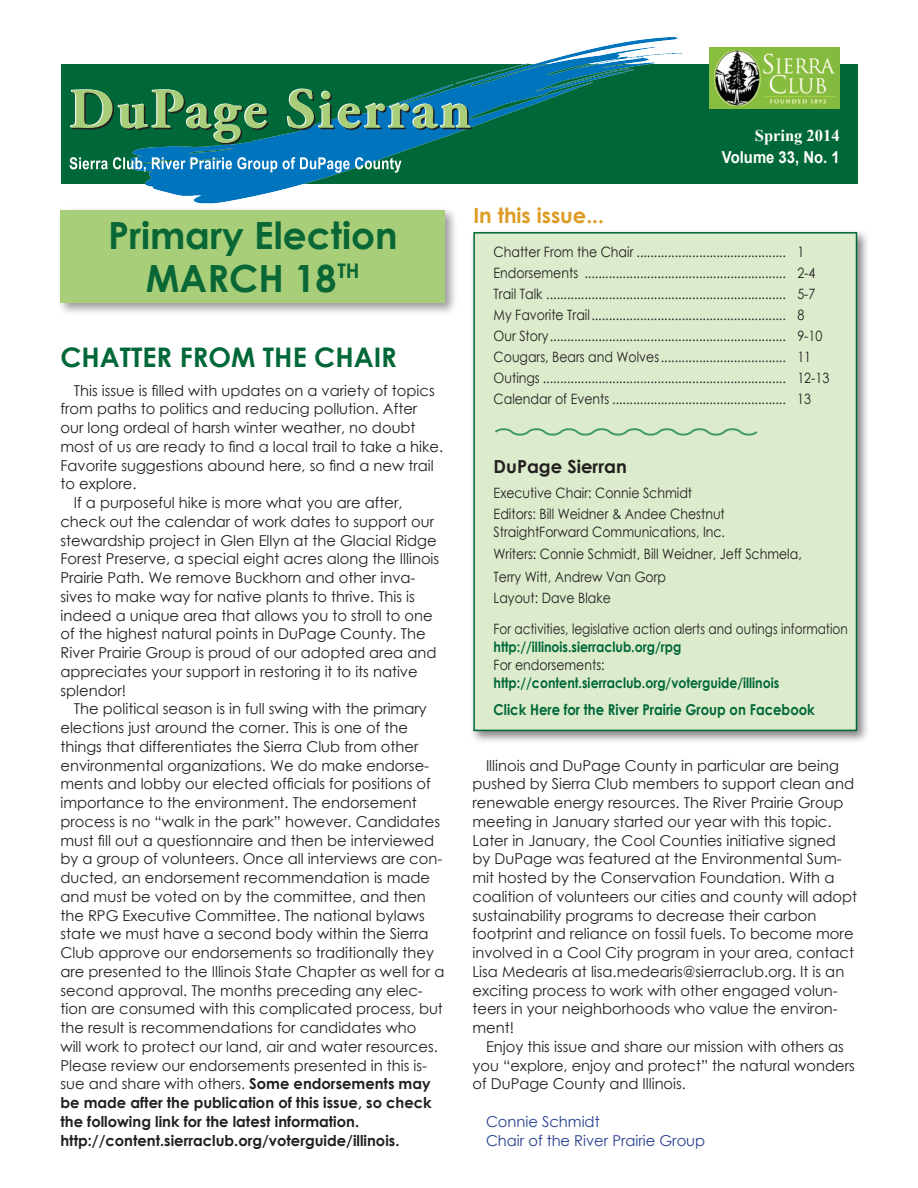
<style>
.page{position:relative;width:918px;height:1188px;background:#fff}
.page>*{position:absolute;margin:0;border:0;box-sizing:border-box;transform-origin:0 0}
.t1{font:700 37.5px/43.5px "Century Gothic";color:#086735;text-align:center}
.t2{font:700 27px "Century Gothic";color:#006838}
.t3{font:700 21px "Century Gothic";color:#dc9c25}
.t4{font:700 18px "Century Gothic";color:#231f20}
.t5{font:700 16.5px "Arial";color:#fff;scale:.9 1}
.t6{font:700 16.5px "Times New Roman";color:#fff}
.t7{font:15px/18.8px "Century Gothic";color:#231f20}
.t8{font:700 15px "Century Gothic";color:#231f20}
.t9{font:700 15px "Century Gothic";color:#006838;scale:.88 1}
.t10{font:15px/18.8px "Century Gothic";color:#253f8e}
.t11{font:14.25px/21px "Century Gothic";color:#231f20;scale:.88 1}
.t12{font:14.25px "Century Gothic";color:#231f20;scale:.85 1}
.t13{font:700 14.25px "Century Gothic";color:#006737;scale:.88 1}
.t14{font:700 14.25px "Century Gothic";color:#006838;scale:.88 1}
.s1{font-weight:700}
</style>
<div class="page">
<div style="left:61px;top:64px;width:796px;height:120px;background:#006838"></div>
<img style="left:132px;top:37px;width:551px;height:167px">
<svg style="left:70px;top:89px;width:402px;height:55px"></svg>
<svg style="left:69px;top:157px;width:614px;height:16px"></svg>
<img style="left:710px;top:48px;width:129px;height:61px">
<div style="left:57px;top:206px;width:402px;height:110px;background:#231f20;opacity:.44"></div>
<div style="left:60px;top:210px;width:385px;height:93px;background:#a8ce7a"></div>
<div style="left:470px;top:228px;width:400px;height:516px;background:#231f20;opacity:.55"></div>
<div style="left:473px;top:232px;width:384px;height:499px;background:#dcebcc;border:2px solid #006838"></div>
<svg style="left:495px;top:428px;width:263px;height:8px"></svg>
<h1 class="t1" style="left:108px;top:212px;width:291px">Primary Election<br>March 18<sup>th</sup></h1>
<h2 class="t2" style="left:60px;top:337px;width:18px">CHATT</h2>
<h2 class="t2" style="left:143px;top:337px;width:192px">ER FROM TH E CHA</h2>
<h2 class="t2" style="left:374px;top:337px;width:22px">IR</h2>
<p class="t7" style="left:74px;top:381px;width:362px">This issue is filled with updates on a variety of topics</p>
<p class="t7" style="left:60px;top:399px;width:358px">from paths to politics and reducing pollution. After</p>
<p class="t7" style="left:60px;top:418px;width:357px">our long ordeal of harsh winter weather, no doubt</p>
<p class="t7" style="left:60px;top:437px;width:384px">most of us are ready to find a local trail to take a hike.</p>
<p class="t7" style="left:60px;top:456px;width:375px">Favorite suggestions abound here, so find a new trail</p>
<p class="t7" style="left:60px;top:474px;width:77px">to explore.</p>
<p class="t7" style="left:74px;top:493px;width:330px">If a purposeful hike is more what you are after,</p>
<p class="t7" style="left:60px;top:512px;width:375px">check out the calendar of work dates to support our</p>
<p class="t7" style="left:60px;top:531px;width:378px">stewardship project in Glen Ellyn at the Glacial Ridge</p>
<p class="t7" style="left:60px;top:549px;width:380px">Forest Preserve, a special eight acres along the Illinois</p>
<p class="t7" style="left:60px;top:568px;width:356px">Prairie Path. We remove Buckhorn and other inva-</p>
<p class="t7" style="left:60px;top:587px;width:356px">sives to make way for native plants to thrive. This is</p>
<p class="t7" style="left:60px;top:606px;width:374px">indeed a unique area that allows you to stroll to one</p>
<p class="t7" style="left:60px;top:624px;width:367px">of the highest natural points in DuPage County. The</p>
<p class="t7" style="left:60px;top:643px;width:377px">River Prairie Group is proud of our adopted area and</p>
<p class="t7" style="left:60px;top:662px;width:359px">appreciates your support in restoring it to its native</p>
<p class="t7" style="left:60px;top:681px;width:67px">splendor!</p>
<p class="t7" style="left:74px;top:699px;width:354px">The political season is in full swing with the primary</p>
<p class="t7" style="left:60px;top:718px;width:349px">elections just around the corner. This is one of the</p>
<p class="t7" style="left:60px;top:737px;width:359px">things that differentiates the Sierra Club from other</p>
<p class="t7" style="left:60px;top:756px;width:370px">environmental organizations. We do make endorse-</p>
<p class="t7" style="left:60px;top:774px;width:372px">ments and lobby our elected officials for positions of</p>
<p class="t7" style="left:60px;top:793px;width:358px">importance to the environment. The endorsement</p>
<p class="t7" style="left:60px;top:812px;width:381px">process is no “walk in the park” however. Candidates</p>
<p class="t7" style="left:60px;top:831px;width:375px">must fill out a questionnaire and then be interviewed</p>
<p class="t7" style="left:60px;top:849px;width:383px">by a group of volunteers. Once all interviews are con-</p>
<p class="t7" style="left:60px;top:868px;width:371px">ducted, an endorsement recommendation is made</p>
<p class="t7" style="left:60px;top:887px;width:367px">and must be voted on by the committee, and then</p>
<p class="t7" style="left:60px;top:906px;width:366px">the RPG Executive Committee. The national bylaws</p>
<p class="t7" style="left:60px;top:924px;width:370px">state we must have a second body within the Sierra</p>
<p class="t7" style="left:60px;top:943px;width:375px">Club approve our endorsements so traditionally they</p>
<p class="t7" style="left:60px;top:962px;width:386px">are presented to the Illinois State Chapter as well for a</p>
<p class="t7" style="left:60px;top:981px;width:364px">second approval. The months preceding any elec-</p>
<p class="t7" style="left:60px;top:999px;width:384px">tion are consumed with this complicated process, but</p>
<p class="t7" style="left:60px;top:1018px;width:358px">the result is recommendations for candidates who</p>
<p class="t7" style="left:60px;top:1037px;width:379px">will work to protect our land, air and water resources.</p>
<p class="t7" style="left:60px;top:1056px;width:368px">Please review our endorsements presented in this is-</p>
<p class="t7" style="left:60px;top:1074px;width:372px">sue and share with others. <span class="s1">Some endorsements may</span></p>
<p class="t8" style="left:60px;top:1091px;width:373px">be made after the publication of this issue, so check</p>
<p class="t8" style="left:60px;top:1110px;width:300px">the following link for the latest information.</p>
<p class="t8" style="left:60px;top:1129px;width:340px">http://content.sierraclub.org/voterguide/illinois.</p>
<p class="t6" style="left:755px;top:124px;width:86px">Spring 2014</p>
<p class="t5" style="left:722px;top:146px;width:132px">Volume 33, No. 1</p>
<h3 class="t3" style="left:473px;top:199px;width:132px">In this issue...</h3>
<p class="t11" style="left:494px;top:241px;width:383px">Chatter From the Chair ........................................... 1<br>Endorsements .......................................................... 2-4<br>Trail Talk ..................................................................... 5-7<br>My Favorite Trail........................................................ 8<br>Our Story.................................................................... 9-10<br>Cougars, Bears and Wolves.................................... 11<br>Outings ...................................................................... 12-13<br>Calendar of Events .................................................. 13</p>
<p class="t4" style="left:494px;top:453px;width:135px">DuPage Sierran</p>
<p class="t11" style="left:494px;top:482px;width:264px">Executive Chair: Connie Schmidt<br>Editors: Bill Weidner &amp; Andee Chestnut</p>
<p class="t11" style="left:494px;top:520px;width:352px;line-height:22.5px">StraightForward Communications, Inc.<br>Writers: Connie Schmidt, Bill Weidner, Jeff Schmela,<br>Terry Witt, Andrew Van Gorp</p>
<p class="t11" style="left:494px;top:587px;width:135px">Layout: Dave Blake</p>
<p class="t12" style="left:494px;top:619px;width:418px">For activities, legislative action alerts and outings information</p>
<p class="t14" style="left:494px;top:636px;width:215px">http://illinois.sierraclub.org/rpg</p>
<p class="t11" style="left:494px;top:655px;width:128px">For endorsements:</p>
<p class="t13" style="left:494px;top:672px;width:326px">http://content.sierraclub.org/voterguide/illinois</p>
<p class="t9" style="left:494px;top:698px;width:367px">Click H ere for the River Prairie Group on Facebook</p>
<p class="t7" style="left:473px;top:756px;width:386px;text-indent:13px">Illinois and DuPage County in particular are being pushed by Sierra Club members to support clean and renewable energy resources. The River Prairie Group meeting in January started our year with this topic.<br>Later in January, the Cool Counties initiative signed by DuPage was featured at the Environmental Sum&shy;mit hosted by the Conservation Foundation. With a coalition of volunteers our cities and county will adopt sustainability programs to decrease their carbon footprint and reliance on fossil fuels. To become more involved in a Cool City program in your area, contact Lisa Medearis at lisa.medearis@sierraclub.org. It is an exciting process to work with other engaged volun&shy;teers in your neighborhoods who value the environ&shy;ment!</p>
<p class="t7" style="left:473px;top:1037px;width:384px;text-indent:13px">Enjoy this issue and share our mission with others as you “explore, enjoy and protect” the natural wonders of DuPage County and Illinois.</p>
<p class="t10" style="left:486px;top:1112px;width:221px">Connie Schmidt<br>Chair of the River Prairie Group</p>
</div>
